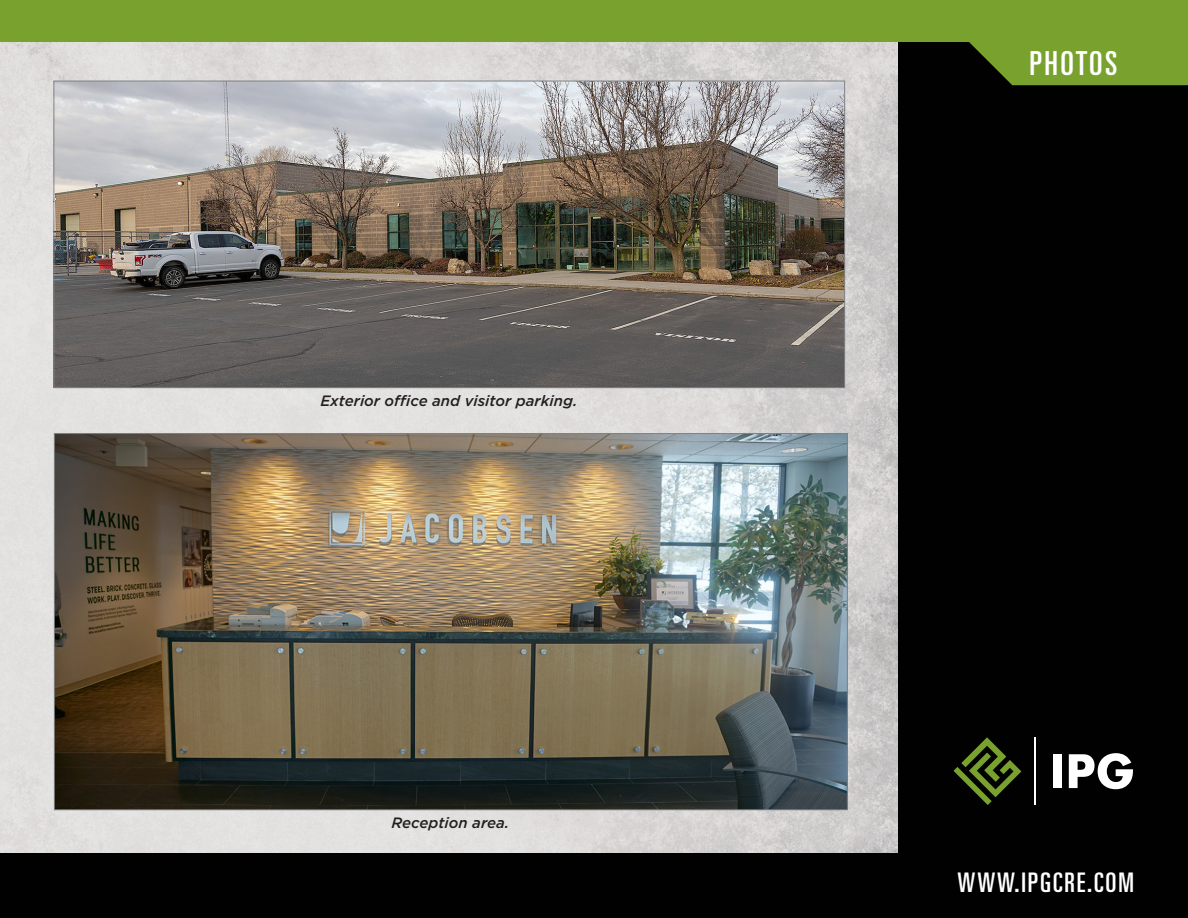
<style>
.page{position:relative;width:1188px;height:918px;background:#fff}
.page>*{position:absolute;margin:0;border:0;box-sizing:border-box;transform-origin:0 0}
.t1{font:ultra-condensed 33.15px "Univers LT Std";letter-spacing:.07em;color:#fff}
.t2{font:ultra-condensed 27px "Univers LT Std";letter-spacing:.07em;color:#fff}
.t3{font:italic 500 15px "Gotham";color:#231f20}
</style>
<div class="page">
<img style="left:0;top:41px;width:899px;height:812px">
<div style="left:899px;top:0;width:289px;height:918px;background:#010101"></div>
<svg style="left:954px;top:737px;width:67px;height:68px"></svg>
<div style="left:1053px;top:754px;width:9px;height:34px;background:#fff"></div>
<svg style="left:1069px;top:753px;width:64px;height:36px"></svg>
<hr style="left:1034px;top:738px;width:2px;height:67px;background:#fff">
<div style="left:0;top:853px;width:1188px;height:65px;background:#010101"></div>
<div style="left:0;top:0;width:1188px;height:41px;background:#78a22d"></div>
<svg style="left:968px;top:41px;width:220px;height:44px;background:#6b9128"></svg>
<img style="left:56px;top:435px;width:790px;height:373px">
<img style="left:56px;top:83px;width:787px;height:303px">
<p class="t3" style="left:320px;top:391px;width:259px">Exterior office and visitor parking.</p>
<p class="t3" style="left:391px;top:813px;width:119px">Reception area.</p>
<p class="t1" style="left:1029px;top:44px;width:89px">PHOTOS</p>
<p class="t2" style="left:958px;top:867px;width:178px">WWW.IPGCRE.COM</p>
</div>
